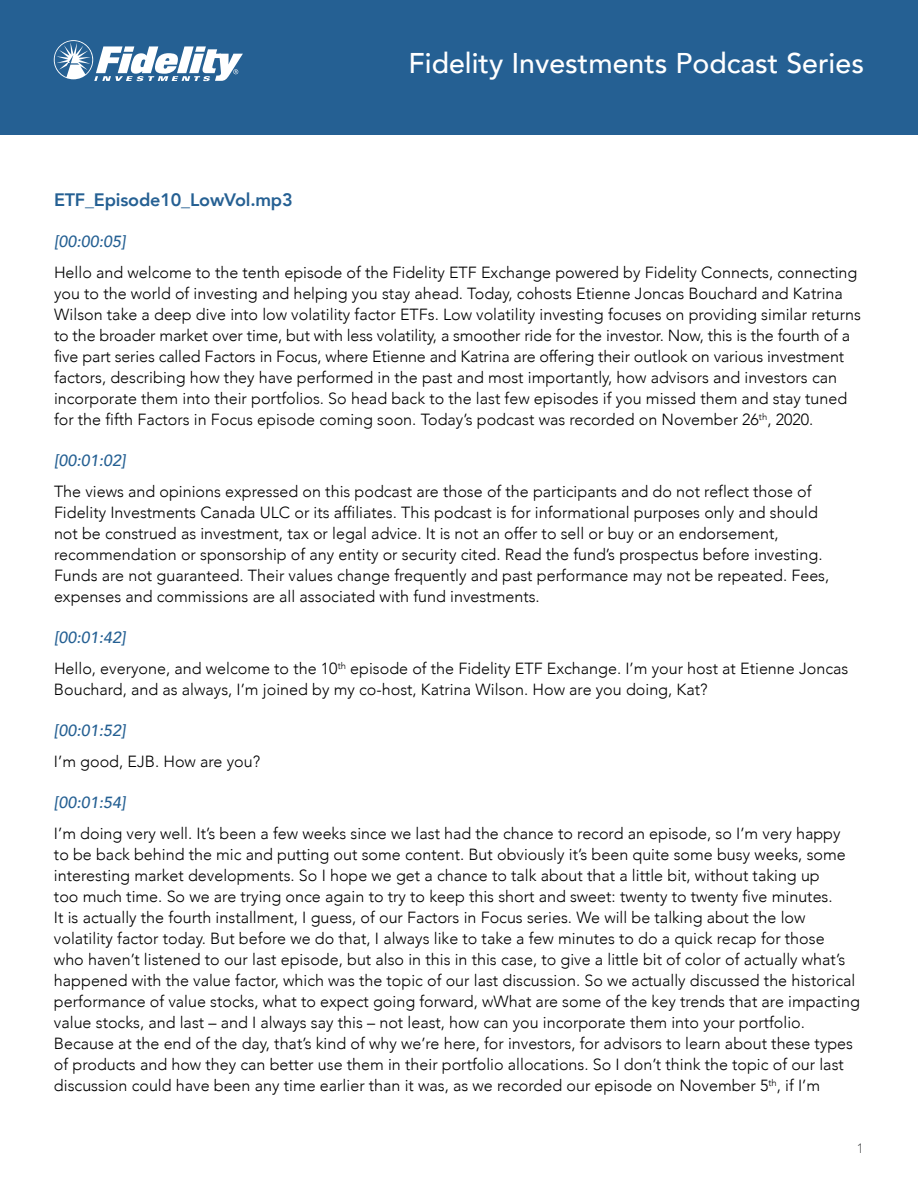
<style>
.page{position:relative;width:918px;height:1188px;background:#fff}
.page>*{position:absolute;margin:0;border:0;box-sizing:border-box;transform-origin:0 0}
.t1{font:500 28.5px "Avenir";color:#fff}
.t2{font:800 18px "Avenir";letter-spacing:-.01em;color:#256093}
.t3{font:300 16.2px/21px "Avenir";color:#000}
.t4{font:italic 500 16.2px "Avenir";color:#256093}
.t5{font:300 13.5px "Avenir";color:#58595b}
.s1{font-weight:500;font-style:italic;color:#256093}
</style>
<div class="page">
<div style="left:0;top:0;width:918px;height:135px;background:#256093"></div>
<svg style="left:54px;top:40px;width:189px;height:41px"></svg>
<h1 class="t1" style="left:409px;top:38px;width:457px">Fidelity Investments Podcast Series</h1>
<p class="t2" style="left:54px;top:186px;width:240px">ETF_Episode10_LowVol.mp3</p>
<p class="t4" style="left:54px;top:232px;width:73px">[00:00:05]</p>
<p class="t3" style="left:54px;top:262px;width:809px">Hello and welcome to the tenth episode of the Fidelity ETF Exchange powered by Fidelity Connects, connecting you to the world of investing and helping you stay ahead. Today, cohosts Etienne Joncas Bouchard and Katrina Wilson take a deep dive into low volatility factor ETFs. Low volatility investing focuses on providing similar returns to the broader market over time, but with less volatility, a smoother ride for the investor. Now, this is the fourth of a five part series called Factors in Focus, where Etienne and Katrina are offering their outlook on various investment factors, describing how they have performed in the past and most importantly, how advisors and investors can incorporate them into their portfolios. So head back to the last few episodes if you missed them and stay tuned for the fifth Factors in Focus episode coming soon. Today’s podcast was recorded on November 26<sup>th</sup>, 2020.</p>
<p class="t4" style="left:54px;top:451px;width:73px">[00:01:02]</p>
<p class="t3" style="left:54px;top:481px;width:777px">The views and opinions expressed on this podcast are those of the participants and do not reflect those of Fidelity Investments Canada ULC or its affiliates. This podcast is for informational purposes only and should not be construed as investment, tax or legal advice. It is not an offer to sell or buy or an endorsement, recommendation or sponsorship of any entity or security cited. Read the fund’s prospectus before investing.<br>Funds are not guaranteed. Their values change frequently and past performance may not be repeated. Fees, expenses and commissions are all associated with fund investments.</p>
<p class="t3" style="left:54px;top:622px;width:796px;line-height:30.8px"><span class="s1">[00:01:42]<br></span>Hello, everyone, and welcome to the 10<sup>th</sup> episode of the Fidelity ETF Exchange. I’m your host at Etienne Joncas</p>
<p class="t3" style="left:54px;top:679px;width:655px">Bouchard, and as always, I’m joined by my co-host, Katrina Wilson. How are you doing, Kat?</p>
<p class="t4" style="left:54px;top:721px;width:73px">[00:01:52]</p>
<p class="t3" style="left:54px;top:751px;width:208px">I’m good, EJB. How are you?</p>
<p class="t4" style="left:54px;top:793px;width:73px">[00:01:54]</p>
<p class="t3" style="left:54px;top:823px;width:807px">I’m doing very well. It’s been a few weeks since we last had the chance to record an episode, so I’m very happy<br>to be back behind the mic and putting out some content. But obviously it’s been quite some busy weeks, some interesting market developments. So I hope we get a chance to talk about that a little bit, without taking up<br>too much time. So we are trying once again to try to keep this short and sweet: twenty to twenty five minutes.<br>It is actually the fourth installment, I guess, of our Factors in Focus series. We will be talking about the low volatility factor today. But before we do that, I always like to take a few minutes to do a quick recap for those<br>who haven’t listened to our last episode, but also in this in this case, to give a little bit of color of actually what’s happened with the value factor, which was the topic of our last discussion. So we actually discussed the historical performance of value stocks, what to expect going forward, wWhat are some of the key trends that are impacting value stocks, and last – and I always say this – not least, how can you incorporate them into your portfolio.<br>Because at the end of the day, that’s kind of why we’re here, for investors, for advisors to learn about these types of products and how they can better use them in their portfolio allocations. So I don’t think the topic of our last discussion could have been any time earlier than it was, as we recorded our episode on November 5<sup>th</sup>, if I’m</p>
<p class="t5" style="left:857px;top:1140px;width:9px">1</p>
</div>
